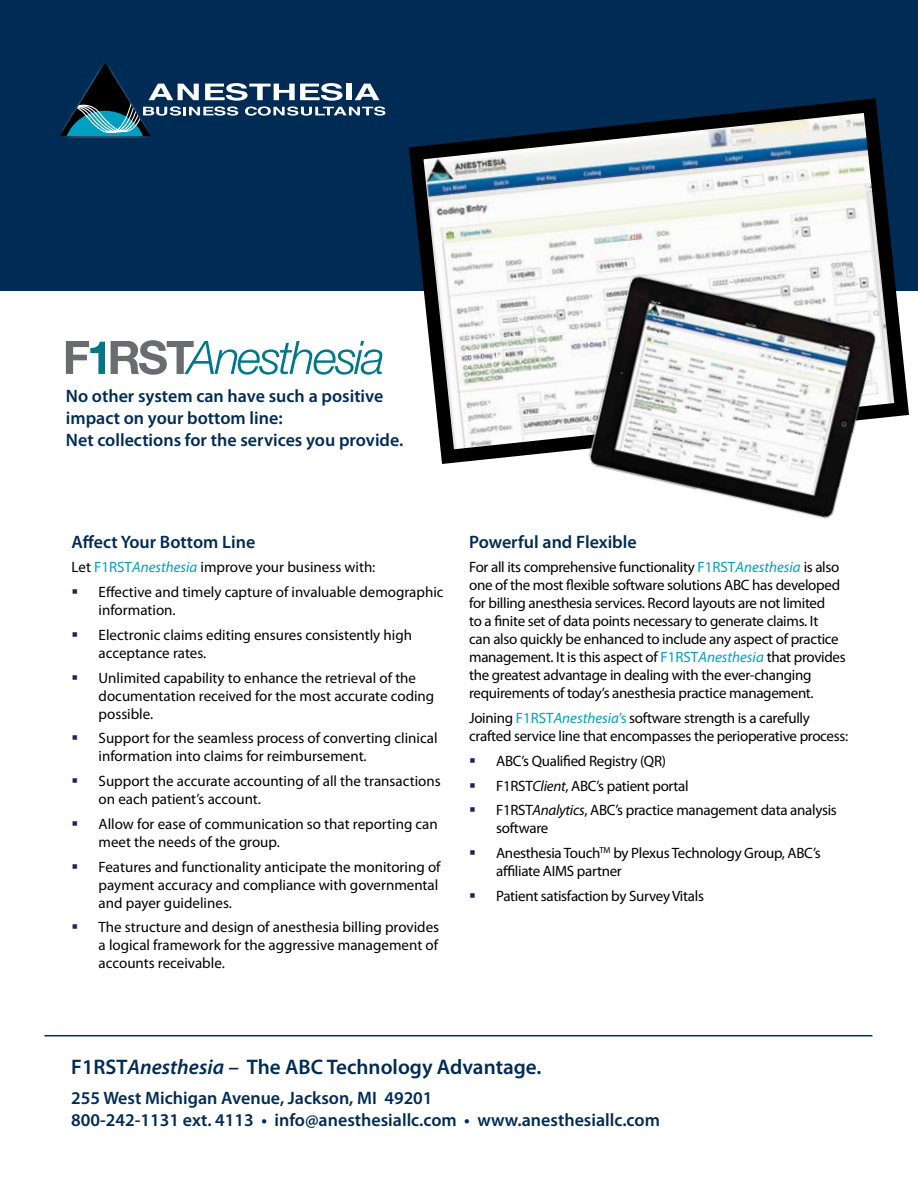
<style>
.page{position:relative;width:918px;height:1188px;background:#fff}
.page>*{position:absolute;margin:0;border:0;box-sizing:border-box;transform-origin:0 0}
.t1{font:600 21.15px "Myriad Pro";color:#002b54}
.t2{font:600 18px/21.6px "Myriad Pro";color:#002b54}
.t3{font:15px/18px "Myriad Pro";letter-spacing:-.01em;color:#000}
.s1{color:#009fc2}
.s2{font-style:italic;color:#009fc2}
.s3{color:#1f225a}
.s4{font-style:italic}
</style>
<div class="page">
<div style="left:0;top:0;width:918px;height:291px;background:#002b54"></div>
<img style="left:60px;top:136px;width:91px;height:2px">
<svg style="left:60px;top:63px;width:325px;height:73px"></svg>
<svg style="left:408px;top:98px;width:480px;height:366px"></svg>
<hr style="left:44px;top:1035px;width:828px;height:1px;background:#002b54">
<img style="left:519px;top:216px;width:390px;height:303px">
<svg style="left:66px;top:341px;width:39px;height:33px"></svg>
<svg style="left:111px;top:340px;width:271px;height:35px"></svg>
<p class="t2" style="left:66px;top:385px;width:339px">No other system can have such a positive impact on your bottom line:<br>Net collections for the services you provide.</p>
<p class="t2" style="left:72px;top:530px;width:185px">Affect Your Bottom Line</p>
<p class="t3" style="left:72px;top:558px;width:305px">Let <span class="s1">F1RST</span><span class="s2">Anesthesia</span> improve your business with:</p>
<p class="t3" style="left:99px;top:583px;width:347px;text-indent:-27px"><span class="s3">▪</span> Effective and timely capture of invaluable demographic information.</p>
<p class="t3" style="left:99px;top:626px;width:315px;text-indent:-27px"><span class="s3">▪</span> Electronic claims editing ensures consistently high acceptance rates.</p>
<p class="t3" style="left:99px;top:668px;width:337px;text-indent:-27px"><span class="s3">▪</span> Unlimited capability to enhance the retrieval of the documentation received for the most accurate coding possible.</p>
<p class="t3" style="left:99px;top:729px;width:340px;text-indent:-27px"><span class="s3">▪</span> Support for the seamless process of converting clinical information into claims for reimbursement.</p>
<p class="t3" style="left:99px;top:772px;width:344px;text-indent:-27px"><span class="s3">▪</span> Support the accurate accounting of all the transactions on each patient’s account.</p>
<p class="t3" style="left:99px;top:815px;width:341px;text-indent:-27px"><span class="s3">▪</span> Allow for ease of communication so that reporting can meet the needs of the group.</p>
<p class="t3" style="left:99px;top:857px;width:344px;text-indent:-27px"><span class="s3">▪</span> Features and functionality anticipate the monitoring of payment accuracy and compliance with governmental and payer guidelines.</p>
<p class="t3" style="left:99px;top:918px;width:342px;text-align:justify;text-indent:-27px"><span class="s3">▪</span> The structure and design of anesthesia billing provides a logical framework for the aggressive management of accounts receivable.</p>
<p class="t2" style="left:469px;top:530px;width:169px">Powerful and Flexible</p>
<p class="t3" style="left:469px;top:558px;width:378px">For all its comprehensive functionality <span class="s1">F1RST</span><span class="s2">Anesthesia</span> is also one of the most flexible software solutions ABC has developed for billing anesthesia services. Record layouts are not limited<br>to a finite set of data points necessary to generate claims. It<br>can also quickly be enhanced to include any aspect of practice management. It is this aspect of <span class="s1">F1RST</span><span class="s2">Anesthesia</span> that provides the greatest advantage in dealing with the ever-changing requirements of today’s anesthesia practice management.</p>
<p class="t3" style="left:469px;top:709px;width:381px">Joining <span class="s1">F1RST</span><span class="s2">Anesthesia</span><span class="s1">’s</span> software strength is a carefully crafted service line that encompasses the perioperative process:</p>
<p class="t3" style="left:469px;top:752px;width:198px"><span class="s3">▪</span> ABC’s Qualified Registry (QR)</p>
<p class="t3" style="left:469px;top:776px;width:221px"><span class="s3">▪</span> F1RST<span class="s4">Client</span>, ABC’s patient portal</p>
<p class="t3" style="left:496px;top:801px;width:342px;text-indent:-27px"><span class="s3">▪</span> F1RST<span class="s4">Analytics</span>, ABC’s practice management data analysis software</p>
<p class="t3" style="left:496px;top:844px;width:326px;text-indent:-27px"><span class="s3">▪</span> Anesthesia Touch<sup>TM</sup> by Plexus Technology Group, ABC’s affiliate AIMS partner</p>
<p class="t3" style="left:469px;top:887px;width:236px"><span class="s3">▪</span> Patient satisfaction by Survey Vitals</p>
<h1 class="t1" style="left:71px;top:1054px;width:472px">F1RST<span class="s4">Anesthesia</span> – The ABC Technology Advantage.</h1>
<p class="t2" style="left:71px;top:1086px;width:590px;line-height:22.5px">255 West Michigan Avenue, Jackson, MI 49201<br>800-242-1131 ext. 4113 • info@anesthesiallc.com • www.anesthesiallc.com</p>
</div>
